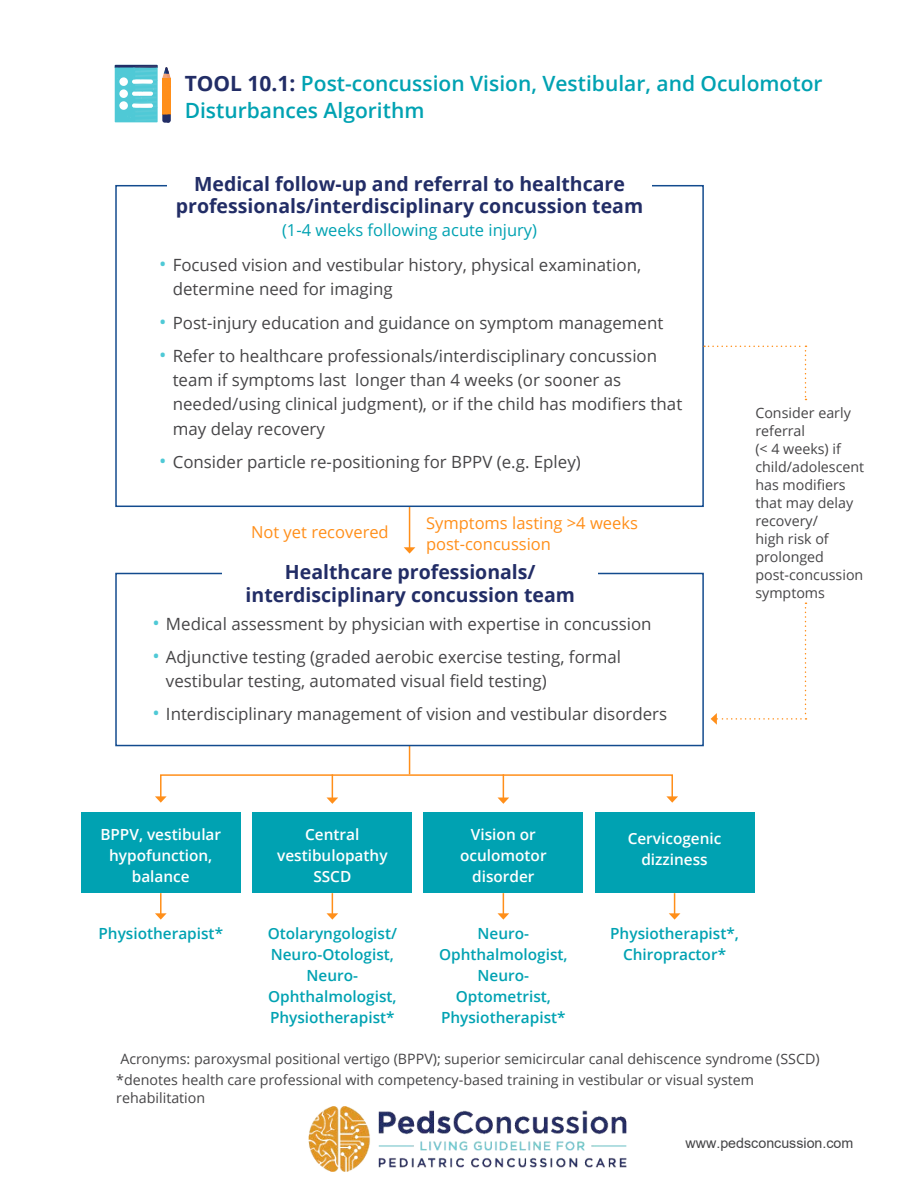
<style>
.page{position:relative;width:918px;height:1188px;background:#fff}
.page>*{position:absolute;margin:0;border:0;box-sizing:border-box;transform-origin:0 0}
.TXT_BODY__-_Open_San{font:600 21px/27px "Open Sans";color:#00a2b2}
.ALGOR_Charts_-_H2_Dr{font:700 19.5px/22.5px "Open Sans";color:#222d66;text-align:center}
.ALGOR_Charts_-_H3-_T{font:700 19.5px/22.5px "Open Sans";color:#222d66;text-align:center}
.t1{font:16.8px/24.3px "Open Sans";color:#464547}
.ALGOR_Charts_-_H3-_T-2{font:16.5px/21px "Open Sans";color:#ff8f1a}
.ALGOR_Charts_-_H3-_T-3{font:16.5px "Open Sans";color:#00a2b2}
.ALGOR_-TXT-_10_25_14{font:600 15.3px/21px "Open Sans";color:#00a2b2;text-align:center}
.ALGOR_-TXT-_10_25_14-2{font:600 15.3px/21px "Open Sans";color:#fff;text-align:center}
.Algor_-_9_5pt_Text{font:14.25px/18px "Open Sans";color:#464547}
.t2{font:14.25px "Arial";color:#454547}
.s1{font-weight:700;color:#222d66}
.s2{font-size:19.5px;color:#4fc9d6}
</style>
<div class="page">
<hr style="left:409px;top:737px;width:1px;height:37px;background:#ff8f1a">
<div style="left:160px;top:774px;width:513px;height:24px;border:2px solid #ff8f1a"></div>
<svg style="left:155px;top:796px;width:12px;height:7px"></svg>
<svg style="left:666px;top:796px;width:12px;height:7px"></svg>
<hr style="left:409px;top:507px;width:1px;height:41px;background:#ff8f1a">
<svg style="left:404px;top:547px;width:11px;height:7px"></svg>
<hr style="left:160px;top:893px;width:2px;height:21px;background:#ff8f1a">
<svg style="left:155px;top:913px;width:12px;height:7px"></svg>
<svg style="left:669px;top:893px;width:11px;height:27px"></svg>
<div style="left:115px;top:185px;width:589px;height:322px;background:#fff;border:2px solid #134b8e"></div>
<div style="left:115px;top:573px;width:589px;height:173px;background:#fff;border:2px solid #134b8e"></div>
<div style="left:81px;top:813px;width:160px;height:80px;background:#00a2b2"></div>
<div style="left:595px;top:813px;width:159px;height:80px;background:#00a2b2"></div>
<svg style="left:327px;top:774px;width:11px;height:30px"></svg>
<svg style="left:327px;top:893px;width:11px;height:27px"></svg>
<div style="left:253px;top:813px;width:159px;height:80px;background:#00a2b2"></div>
<svg style="left:498px;top:774px;width:11px;height:30px"></svg>
<svg style="left:498px;top:893px;width:11px;height:27px"></svg>
<div style="left:424px;top:813px;width:159px;height:80px;background:#00a2b2"></div>
<div style="left:167px;top:176px;width:485px;height:70px;background:#fff"></div>
<div style="left:223px;top:564px;width:375px;height:47px;background:#fff"></div>
<svg style="left:704px;top:346px;width:103px;height:54px"></svg>
<svg style="left:711px;top:603px;width:96px;height:122px"></svg>
<svg style="left:115px;top:65px;width:56px;height:58px"></svg>
<img style="left:308px;top:1107px;width:318px;height:65px">
<p class="TXT_BODY__-_Open_San" style="left:185px;top:69px;width:639px"><span class="s1">TOOL 10.1:</span> Post-concussion Vision, Vestibular, and Oculomotor<br>Disturbances Algorithm</p>
<p class="ALGOR_Charts_-_H2_Dr" style="left:176px;top:172px;width:469px">Medical follow-up and referral to healthcare professionals/interdisciplinary concussion team</p>
<p class="ALGOR_Charts_-_H3-_T-3" style="left:282px;top:218px;width:256px">(1-4 weeks following acute injury)</p>
<p class="t1" style="left:173px;top:252px;width:470px;text-indent:-14px"><span class="s2">•</span> Focused vision and vestibular history, physical examination, determine need for imaging</p>
<p class="t1" style="left:159px;top:310px;width:506px"><span class="s2">•</span> Post-injury education and guidance on symptom management</p>
<p class="t1" style="left:173px;top:343px;width:511px;text-indent:-14px"><span class="s2">•</span> Refer to healthcare professionals/interdisciplinary concussion team if symptoms last longer than 4 weeks (or sooner as needed/using clinical judgment), or if the child has modifiers that may delay recovery</p>
<p class="t1" style="left:159px;top:449px;width:423px"><span class="s2">•</span> Consider particle re-positioning for BPPV (e.g. Epley)</p>
<p class="ALGOR_Charts_-_H3-_T-2" style="left:251px;top:522px;width:139px">Not yet recovered</p>
<p class="ALGOR_Charts_-_H3-_T-2" style="left:426px;top:512px;width:213px">Symptoms lasting &gt;4 weeks post-concussion</p>
<p class="ALGOR_Charts_-_H3-_T" style="left:246px;top:561px;width:331px">Healthcare professionals/ interdisciplinary concussion team</p>
<p class="t1" style="left:152px;top:611px;width:501px"><span class="s2">•</span> Medical assessment by physician with expertise in concussion</p>
<p class="t1" style="left:166px;top:644px;width:457px;text-indent:-14px"><span class="s2">•</span> Adjunctive testing (graded aerobic exercise testing, formal vestibular testing, automated visual field testing)</p>
<p class="t1" style="left:152px;top:701px;width:516px"><span class="s2">•</span> Interdisciplinary management of vision and vestibular disorders</p>
<p class="Algor_-_9_5pt_Text" style="left:755px;top:403px;width:110px">Consider early referral<br>(&lt; 4 weeks) if child/adolescent has modifiers that may delay recovery/<br>high risk of prolonged post-concussion symptoms</p>
<p class="ALGOR_-TXT-_10_25_14-2" style="left:100px;top:823px;width:122px">BPPV, vestibular hypofunction, balance</p>
<p class="ALGOR_-TXT-_10_25_14" style="left:98px;top:923px;width:126px">Physiotherapist*</p>
<p class="ALGOR_-TXT-_10_25_14-2" style="left:277px;top:823px;width:112px">Central vestibulopathy<br>SSCD</p>
<p class="ALGOR_-TXT-_10_25_14" style="left:268px;top:923px;width:131px">Otolaryngologist/<br>Neuro-Otologist,<br>Neuro-<br>Ophthalmologist,<br>Physiotherapist*</p>
<p class="ALGOR_-TXT-_10_25_14-2" style="left:460px;top:823px;width:88px">Vision or oculomotor disorder</p>
<p class="ALGOR_-TXT-_10_25_14-2" style="left:628px;top:828px;width:95px">Cervicogenic dizziness</p>
<p class="ALGOR_-TXT-_10_25_14" style="left:439px;top:923px;width:130px">Neuro-<br>Ophthalmologist,<br>Neuro-<br>Optometrist,<br>Physiotherapist*</p>
<p class="ALGOR_-TXT-_10_25_14" style="left:610px;top:923px;width:130px">Physiotherapist*,<br>Chiropractor*</p>
<p class="Algor_-_9_5pt_Text" style="left:116px;top:1048px;width:705px;line-height:21.1px">Acronyms: paroxysmal positional vertigo (BPPV); superior semicircular canal dehiscence syndrome (SSCD) *denotes health care professional with competency-based training in vestibular or visual system</p>
<p class="Algor_-_9_5pt_Text" style="left:116px;top:1089px;width:90px">rehabilitation</p>
<p class="t2" style="left:686px;top:1133px;width:169px">www.pedsconcussion.com</p>
</div>
